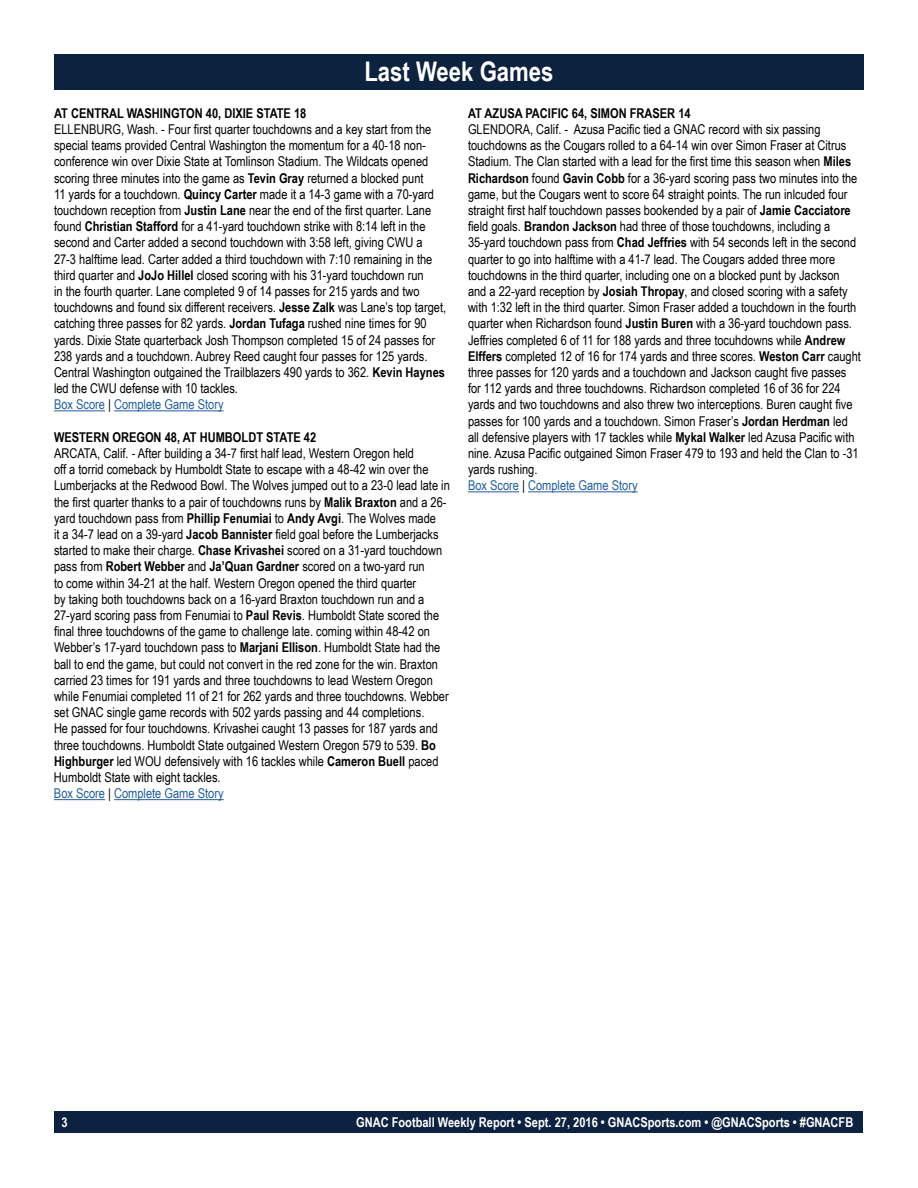
<style>
.page{position:relative;width:918px;height:1188px;background:#fff}
.page>*{position:absolute;margin:0;border:0;box-sizing:border-box;transform-origin:0 0}
.t1{font:700 27px "Arial Narrow";color:#fff}
.t2{font:13.5px/16.2px "Arial Narrow";color:#000}
.t3{font:700 13.5px "Arial Narrow";color:#000}
.t4{font:700 13.5px "Arial Narrow";color:#fff}
.s1{font-weight:700}
.s2{color:#215e9e}
</style>
<div class="page">
<div style="left:55px;top:1111px;width:808px;height:22px;background:#0d2240"></div>
<div style="left:54px;top:54px;width:810px;height:36px;background:#0d223f"></div>
<hr style="left:54px;top:410px;width:51px;height:1px;background:#215e9e">
<hr style="left:114px;top:410px;width:110px;height:1px;background:#215e9e">
<hr style="left:54px;top:799px;width:51px;height:1px;background:#215e9e">
<hr style="left:114px;top:799px;width:110px;height:1px;background:#215e9e">
<hr style="left:468px;top:491px;width:51px;height:1px;background:#215e9e">
<hr style="left:528px;top:491px;width:110px;height:1px;background:#215e9e">
<h1 class="t1" style="left:364px;top:51px;width:191px">Last Week Games</h1>
<p class="t3" style="left:54px;top:103px;width:254px">AT CENTRAL WASHINGTON 40, DIXIE STATE 18</p>
<p class="t2" style="left:54px;top:121px;width:394px">ELLENBURG, Wash. - Four first quarter touchdowns and a key start from the special teams provided Central Washington the momentum for a 40-18 non&shy;conference win over Dixie State at Tomlinson Stadium. The Wildcats opened scoring three minutes into the game as <span class="s1">Tevin Gray</span> returned a blocked punt<br>11 yards for a touchdown. <span class="s1">Quincy Carter</span> made it a 14-3 game with a 70-yard touchdown reception from <span class="s1">Justin Lane</span> near the end of the first quarter. Lane found <span class="s1">Christian Stafford</span> for a 41-yard touchdown strike with 8:14 left in the second and Carter added a second touchdown with 3:58 left, giving CWU a 27-3 halftime lead. Carter added a third touchdown with 7:10 remaining in the third quarter and <span class="s1">JoJo Hillel</span> closed scoring with his 31-yard touchdown run<br>in the fourth quarter. Lane completed 9 of 14 passes for 215 yards and two touchdowns and found six different receivers. <span class="s1">Jesse Zalk</span> was Lane’s top target, catching three passes for 82 yards. <span class="s1">Jordan Tufaga</span> rushed nine times for 90 yards. Dixie State quarterback Josh Thompson completed 15 of 24 passes for 238 yards and a touchdown. Aubrey Reed caught four passes for 125 yards.<br>Central Washington outgained the Trailblazers 490 yards to 362. <span class="s1">Kevin Haynes </span>led the CWU defense with 10 tackles.<br><span class="s2">Box Score</span> | <span class="s2">Complete Game Story</span></p>
<p class="t3" style="left:54px;top:427px;width:264px">WESTERN OREGON 48, AT HUMBOLDT STATE 42</p>
<p class="t2" style="left:54px;top:445px;width:397px">ARCATA, Calif. - After building a 34-7 first half lead, Western Oregon held<br>off a torrid comeback by Humboldt State to escape with a 48-42 win over the Lumberjacks at the Redwood Bowl. The Wolves jumped out to a 23-0 lead late in the first quarter thanks to a pair of touchdowns runs by <span class="s1">Malik Braxton</span> and a 26- yard touchdown pass from <span class="s1">Phillip Fenumiai</span> to <span class="s1">Andy Avgi</span>. The Wolves made<br>it a 34-7 lead on a 39-yard <span class="s1">Jacob Bannister</span> field goal before the Lumberjacks started to make their charge. <span class="s1">Chase Krivashei</span> scored on a 31-yard touchdown pass from <span class="s1">Robert Webber</span> and <span class="s1">Ja’Quan Gardner</span> scored on a two-yard run<br>to come within 34-21 at the half. Western Oregon opened the third quarter<br>by taking both touchdowns back on a 16-yard Braxton touchdown run and a 27-yard scoring pass from Fenumiai to <span class="s1">Paul Revis</span>. Humboldt State scored the final three touchdowns of the game to challenge late. coming within 48-42 on Webber’s 17-yard touchdown pass to <span class="s1">Marjani Ellison</span>. Humboldt State had the ball to end the game, but could not convert in the red zone for the win. Braxton carried 23 times for 191 yards and three touchdowns to lead Western Oregon while Fenumiai completed 11 of 21 for 262 yards and three touchdowns. Webber set GNAC single game records with 502 yards passing and 44 completions.<br>He passed for four touchdowns. Krivashei caught 13 passes for 187 yards and three touchdowns. Humboldt State outgained Western Oregon 579 to 539. <span class="s1">Bo Highburger</span> led WOU defensively with 16 tackles while <span class="s1">Cameron Buell</span> paced Humboldt State with eight tackles.<br><span class="s2">Box Score</span> | <span class="s2">Complete Game Story</span></p>
<p class="t3" style="left:468px;top:103px;width:224px">AT AZUSA PACIFIC 64, SIMON FRASER 14</p>
<p class="t2" style="left:468px;top:121px;width:395px">GLENDORA, Calif. - Azusa Pacific tied a GNAC record with six passing touchdowns as the Cougars rolled to a 64-14 win over Simon Fraser at Citrus Stadium. The Clan started with a lead for the first time this season when <span class="s1">Miles Richardson</span> found <span class="s1">Gavin Cobb</span> for a 36-yard scoring pass two minutes into the game, but the Cougars went to score 64 straight points. The run inlcuded four straight first half touchdown passes bookended by a pair of <span class="s1">Jamie Cacciatore </span>field goals. <span class="s1">Brandon Jackson</span> had three of those touchdowns, including a 35-yard touchdown pass from <span class="s1">Chad Jeffries</span> with 54 seconds left in the second quarter to go into halftime with a 41-7 lead. The Cougars added three more touchdowns in the third quarter, including one on a blocked punt by Jackson and a 22-yard reception by <span class="s1">Josiah Thropay</span>, and closed scoring with a safety with 1:32 left in the third quarter. Simon Fraser added a touchdown in the fourth quarter when Richardson found <span class="s1">Justin Buren</span> with a 36-yard touchdown pass.<br>Jeffries completed 6 of 11 for 188 yards and three tocuhdowns while <span class="s1">Andrew Elffers</span> completed 12 of 16 for 174 yards and three scores. <span class="s1">Weston Carr</span> caught three passes for 120 yards and a touchdown and Jackson caught five passes for 112 yards and three touchdowns. Richardson completed 16 of 36 for 224 yards and two touchdowns and also threw two interceptions. Buren caught five passes for 100 yards and a touchdown. Simon Fraser’s <span class="s1">Jordan Herdman</span> led all defensive players with 17 tackles while <span class="s1">Mykal Walker</span> led Azusa Pacific with nine. Azusa Pacific outgained Simon Fraser 479 to 193 and held the Clan to -31 yards rushing.<br><span class="s2">Box Score</span> | <span class="s2">Complete Game Story</span></p>
<p class="t4" style="left:61px;top:1112px;width:8px">3</p>
<p class="t4" style="left:356px;top:1112px;width:499px">GNAC Football Weekly Report • Sept. 27, 2016 • GNACSports.com • @GNACSports • #GNACFB</p>
</div>
